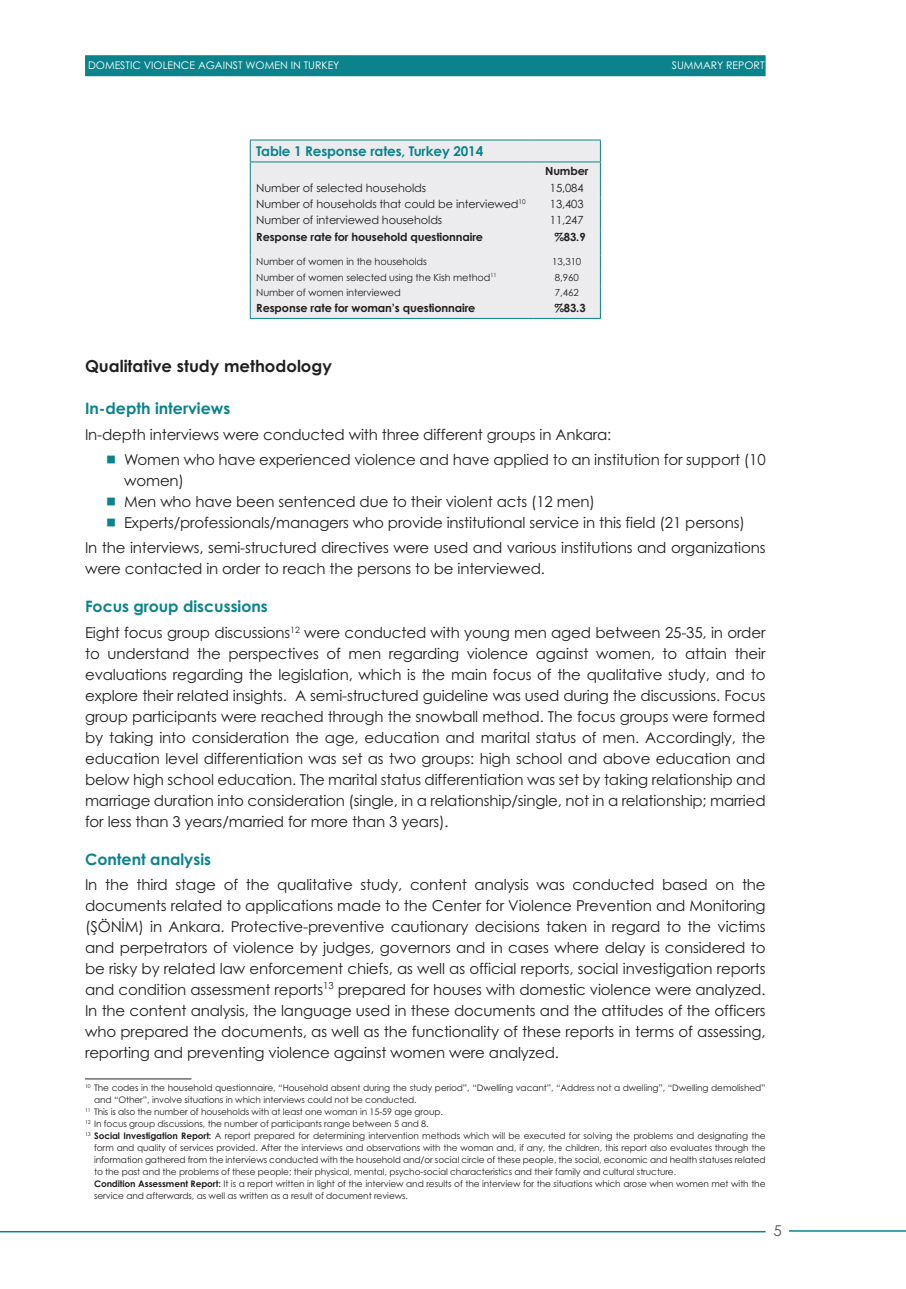
<style>
.page{position:relative;width:906px;height:1289px;background:#fff}
.page>*{position:absolute;margin:0;border:0;box-sizing:border-box;transform-origin:0 0}
.t1{font:700 16.5px "Century Gothic Std";color:#231f20}
.t2{font:700 15.75px "Century Gothic Std";color:#0b838c}
.t3{font:15px/21px "Century Gothic Std";letter-spacing:-.01em;color:#231f20}
.t4{font:15px "Century Gothic Std";color:#57585a}
.t5{font:700 13.5px "Century Gothic Std";letter-spacing:-.01em;color:#0b838c}
.t6{font:11.25px "Century Gothic Std";letter-spacing:-.01em;color:#231f20}
.t7{font:700 11.25px "Century Gothic Std";letter-spacing:-.01em;color:#231f20}
.t8{font:10.5px "Century Gothic Std";color:#fff}
.t9{font:9.75px "Century Gothic";letter-spacing:-.01em;color:#231f20}
.t10{font:9px "Century Gothic Std";letter-spacing:-.01em;color:#231f20}
.s1{font-weight:700}
</style>
<div class="page">
<div style="left:85px;top:55px;width:680px;height:21px;background:#0b838c"></div>
<hr style="left:789px;top:1230px;width:117px;height:1px;background:#0b838c">
<hr style="left:0;top:1230px;width:765px;height:2px;background:#0b838c">
<div style="left:251px;top:141px;width:349px;height:177px;background:#ececee"></div>
<hr style="left:250px;top:140px;width:283px;height:1px;background:#0b838c">
<hr style="left:533px;top:140px;width:68px;height:1px;background:#0b838c">
<hr style="left:250px;top:162px;width:283px;height:1px;background:#0b838c">
<hr style="left:533px;top:162px;width:68px;height:1px;background:#0b838c">
<svg style="left:250px;top:140px;width:1px;height:178px"></svg>
<svg style="left:600px;top:140px;width:1px;height:178px"></svg>
<hr style="left:250px;top:318px;width:283px;height:1px;background:#0b838c">
<hr style="left:533px;top:318px;width:68px;height:1px;background:#0b838c">
<hr style="left:85px;top:1078px;width:106px;height:1px;background:#231f20">
<p class="t8" style="left:88px;top:59px;width:253px">DOMESTIC VIOLENCE AGAINST WOMEN IN TURKEY</p>
<p class="t8" style="left:672px;top:59px;width:94px">SUMMARY REPORT</p>
<p class="t5" style="left:256px;top:143px;width:228px">Table 1 Response rates, Turkey 2014</p>
<p class="t7" style="left:545px;top:164px;width:45px">Number</p>
<p class="t6" style="left:256px;top:181px;width:171px">Number of selected households</p>
<p class="t6" style="left:550px;top:181px;width:35px">15,084</p>
<p class="t6" style="left:256px;top:197px;width:271px">Number of households that could be interviewed<sup>10</sup></p>
<p class="t6" style="left:550px;top:197px;width:35px">13,403</p>
<p class="t6" style="left:256px;top:213px;width:187px">Number of interviewed households</p>
<p class="t6" style="left:550px;top:213px;width:35px">11,247</p>
<p class="t7" style="left:256px;top:230px;width:228px">Response rate for household questionnaire</p>
<p class="t7" style="left:554px;top:230px;width:33px">%83.9</p>
<p class="t9" style="left:256px;top:256px;width:172px">Number of women in the households</p>
<p class="t9" style="left:552px;top:256px;width:31px">13,310</p>
<p class="t9" style="left:256px;top:271px;width:242px">Number of women selected using the Kish method<sup>11</sup></p>
<p class="t9" style="left:555px;top:271px;width:25px">8,960</p>
<p class="t9" style="left:256px;top:286px;width:146px">Number of women interviewed</p>
<p class="t9" style="left:555px;top:286px;width:25px">7,462</p>
<p class="t7" style="left:256px;top:301px;width:221px">Response rate for woman’s questionnaire</p>
<p class="t7" style="left:554px;top:301px;width:33px">%83.3</p>
<p class="t1" style="left:85px;top:356px;width:248px">Qualitative study methodology</p>
<p class="t2" style="left:85px;top:399px;width:147px">In-depth interviews</p>
<p class="t3" style="left:124px;top:421px;width:643px;line-height:25.2px;text-indent:-39px">In-depth interviews were conducted with three different groups in Ankara:<br>Women who have experienced violence and have applied to an institution for support (10</p>
<p class="t3" style="left:124px;top:470px;width:622px">women)<br>Men who have been sentenced due to their violent acts (12 men)<br>Experts/professionals/managers who provide institutional service in this field (21 persons)</p>
<p class="t3" style="left:85px;top:537px;width:682px">In the interviews, semi-structured directives were used and various institutions and organizations were contacted in order to reach the persons to be interviewed.</p>
<p class="t2" style="left:85px;top:596px;width:184px">Focus group discussions</p>
<p class="t3" style="left:85px;top:621px;width:682px;text-align:justify">Eight focus group discussions<sup>12</sup> were conducted with young men aged between 25-35, in order to understand the perspectives of men regarding violence against women, to attain their evaluations regarding the legislation, which is the main focus of the qualitative study, and to explore their related insights. A semi-structured guideline was used during the discussions. Focus group participants were reached through the snowball method. The focus groups were formed by taking into consideration the age, education and marital status of men. Accordingly, the education level differentiation was set as two groups: high school and above education and below high school education. The marital status differentiation was set by taking relationship and marriage duration into consideration (single, in a relationship/single, not in a relationship; married for less than 3 years/married for more than 3 years).</p>
<p class="t2" style="left:85px;top:849px;width:127px">Content analysis</p>
<p class="t3" style="left:85px;top:873px;width:682px;text-align:justify">In the third stage of the qualitative study, content analysis was conducted based on the documents related to applications made to the Center for Violence Prevention and Monitoring (ŞÖNİM) in Ankara. Protective-preventive cautionary decisions taken in regard to the victims and perpetrators of violence by judges, governors and in cases where delay is considered to be risky by related law enforcement chiefs, as well as official reports, social investigation reports and condition assessment reports<sup>13</sup> prepared for houses with domestic violence were analyzed.<br>In the content analysis, the language used in these documents and the attitudes of the officers who prepared the documents, as well as the functionality of these reports in terms of assessing, reporting and preventing violence against women were analyzed.</p>
<p class="t10" style="left:85px;top:1082px;width:682px"><sup>10</sup> The codes in the household questionnaire, “Household absent during the study period”, “Dwelling vacant”, “Address not a dwelling”, “Dwelling demolished”</p>
<p class="t10" style="left:94px;top:1094px;width:324px">and “Other”, involve situations in which interviews could not be conducted.</p>
<p class="t10" style="left:85px;top:1106px;width:359px"><sup>11</sup> This is also the number of households with at least one woman in 15-59 age group.</p>
<p class="t10" style="left:85px;top:1118px;width:345px"><sup>12</sup> In focus group discussions, the number of participants range between 5 and 8.</p>
<p class="t10" style="left:85px;top:1130px;width:682px"><sup>13</sup> <span class="s1">Social Investigation Report:</span> A report prepared for determining intervention methods which will be executed for solving the problems and designating the</p>
<p class="t10" style="left:94px;top:1142px;width:673px">form and quality of services provided. After the interviews and observations with the woman and, if any, the children, this report also evaluates through the</p>
<p class="t10" style="left:94px;top:1154px;width:673px">information gathered from the interviews conducted with the household and/or social circle of these people, the social, economic and health statuses related</p>
<p class="t10" style="left:94px;top:1166px;width:583px">to the past and the problems of these people; their physical, mental, psycho-social characteristics and their family and cultural structure.</p>
<p class="t10" style="left:94px;top:1178px;width:673px"><span class="s1">Condition Assessment Report:</span> It is a report written in light of the interview and results of the interview for the situations which arose when women met with the</p>
<p class="t10" style="left:94px;top:1190px;width:315px">service and afterwards, as well as written as a result of document reviews.</p>
<p class="t4" style="left:773px;top:1221px;width:10px">5</p>
</div>
